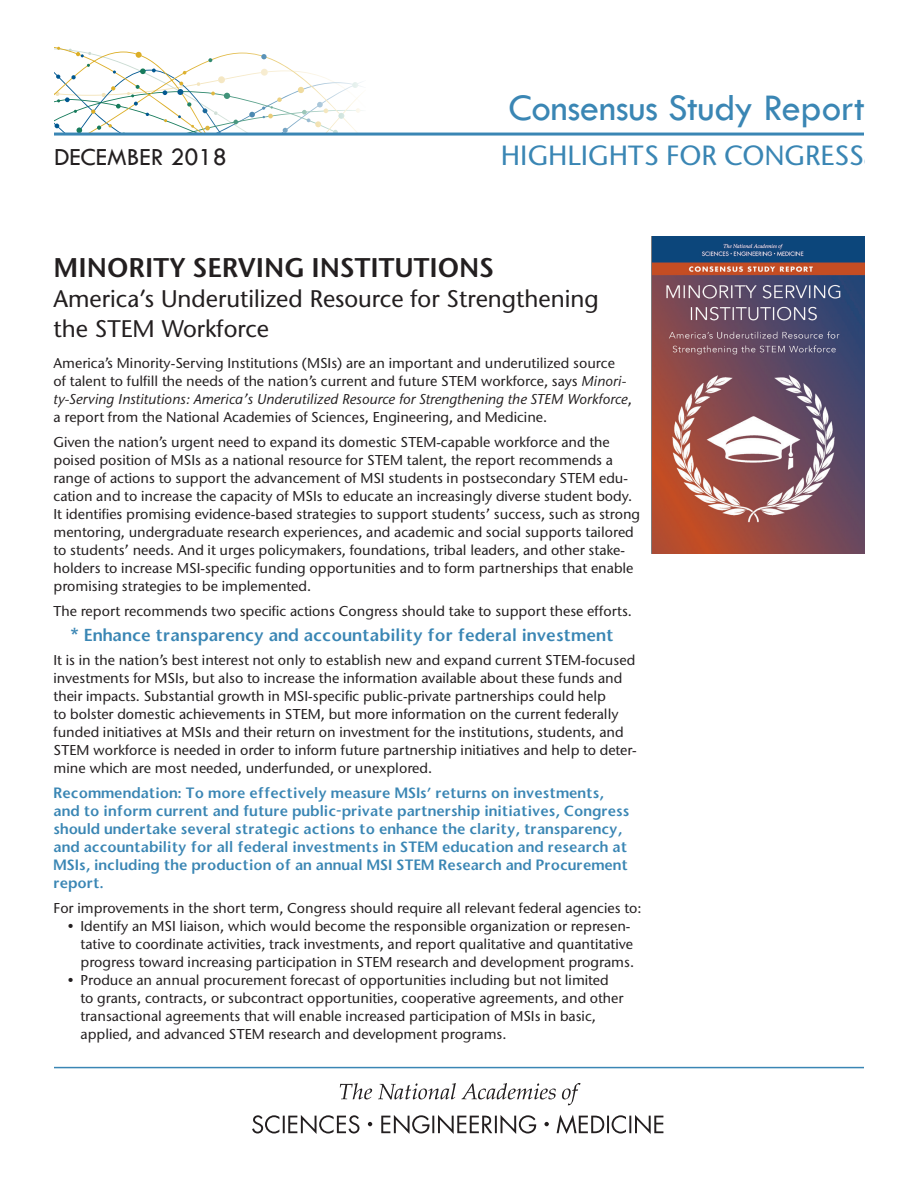
<style>
.page{position:relative;width:918px;height:1188px;background:#fff}
.page>*{position:absolute;margin:0;border:0;box-sizing:border-box;transform-origin:0 0}
.t1{font:39px "Tw Cen";letter-spacing:-.01em;color:#3a86b4}
.t2{font:32.25px "Tw Cen";letter-spacing:.03em;color:#3a86b4}
.Body_Text{font:500 27.75px "Stone Sans ITC Std";color:#3a86b4}
.Report_Subtitle{font:600 27px "Stone Sans ITC Pro";color:#231f20}
.t3{font:25.5px "Tw Cen";color:#231f20}
.Report_Subtitle-2{font:500 24px "Stone Sans Std";color:#231f20}
.Body_Text-2{font:16.5px "Stone Sans Semi Boold";color:#3a86b4}
.Body_Text-3{font:500 14.25px/18px "Stone Sans ITC Std";color:#231f20}
.Body_Text-4{font:14.25px/18px "Stone Sans Semi Boold";color:#3a86b4}
.s1{font-style:italic}
.s2{font-size:18px}
</style>
<div class="page">
<svg style="left:54px;top:47px;width:312px;height:86px"></svg>
<hr style="left:54px;top:133px;width:810px;height:3px;background:#3a86b4">
<hr style="left:54px;top:1067px;width:810px;height:1px;background:#3a86b4">
<svg style="left:340px;top:1083px;width:241px;height:22px"></svg>
<svg style="left:252px;top:1115px;width:411px;height:19px"></svg>
<img style="left:652px;top:236px;width:212px;height:318px">
<p class="t1" style="left:508px;top:84px;width:358px">Consensus Study Report</p>
<p class="t2" style="left:692px;top:137px;width:175px">HIGHLIGHTS</p>
<p class="t3" style="left:54px;top:142px;width:174px">DECEMBER 2018</p>
<p class="Body_Text" style="left:501px;top:138px;width:365px">HIGHLIGHTS FOR CONGRESS</p>
<p class="Report_Subtitle" style="left:54px;top:251px;width:442px">MINORITY SERVING INSTITUTIONS</p>
<p class="Report_Subtitle-2" style="left:54px;top:285px;width:547px">America’s Underutilized Resource for Strengthening</p>
<p class="Report_Subtitle-2" style="left:54px;top:315px;width:217px">the STEM Workforce</p>
<p class="Body_Text-3" style="left:54px;top:354px;width:580px">America’s Minority-Serving Institutions (MSIs) are an important and underutilized source<br>of talent to fulfill the needs of the nation’s current and future STEM workforce, says <span class="s1">Minori&shy;ty-Serving Institutions: America’s Underutilized Resource for Strengthening the STEM Workforce</span>, a report from the National Academies of Sciences, Engineering, and Medicine.</p>
<p class="Body_Text-3" style="left:54px;top:433px;width:588px">Given the nation’s urgent need to expand its domestic STEM-capable workforce and the poised position of MSIs as a national resource for STEM talent, the report recommends a range of actions to support the advancement of MSI students in postsecondary STEM edu&shy;cation and to increase the capacity of MSIs to educate an increasingly diverse student body.<br>It identifies promising evidence-based strategies to support students’ success, such as strong mentoring, undergraduate research experiences, and academic and social supports tailored to students’ needs. And it urges policymakers, foundations, tribal leaders, and other stake&shy;holders to increase MSI-specific funding opportunities and to form partnerships that enable promising strategies to be implemented.</p>
<p class="Body_Text-3" style="left:54px;top:602px;width:580px">The report recommends two specific actions Congress should take to support these efforts.</p>
<p class="Body_Text-2" style="left:70px;top:624px;width:545px"><span class="s2">*</span> Enhance transparency and accountability for federal investment</p>
<p class="Body_Text-3" style="left:54px;top:651px;width:585px">It is in the nation’s best interest not only to establish new and expand current STEM-focused investments for MSIs, but also to increase the information available about these funds and their impacts. Substantial growth in MSI-specific public-private partnerships could help<br>to bolster domestic achievements in STEM, but more information on the current federally funded initiatives at MSIs and their return on investment for the institutions, students, and STEM workforce is needed in order to inform future partnership initiatives and help to deter&shy;mine which are most needed, underfunded, or unexplored.</p>
<p class="Body_Text-4" style="left:54px;top:784px;width:577px">Recommendation: To more effectively measure MSIs’ returns on investments, and to inform current and future public-private partnership initiatives, Congress should undertake several strategic actions to enhance the clarity, transparency, and accountability for all federal investments in STEM education and research at MSIs, including the production of an annual MSI STEM Research and Procurement report.</p>
<p class="Body_Text-3" style="left:54px;top:899px;width:589px">For improvements in the short term, Congress should require all relevant federal agencies to:</p>
<p class="Body_Text-3" style="left:81px;top:917px;width:555px;text-indent:-14px">• Identify an MSI liaison, which would become the responsible organization or represen&shy;tative to coordinate activities, track investments, and report qualitative and quantitative progress toward increasing participation in STEM research and development programs.</p>
<p class="Body_Text-3" style="left:81px;top:971px;width:545px;text-indent:-14px">• Produce an annual procurement forecast of opportunities including but not limited to grants, contracts, or subcontract opportunities, cooperative agreements, and other transactional agreements that will enable increased participation of MSIs in basic, applied, and advanced STEM research and development programs.</p>
</div>
